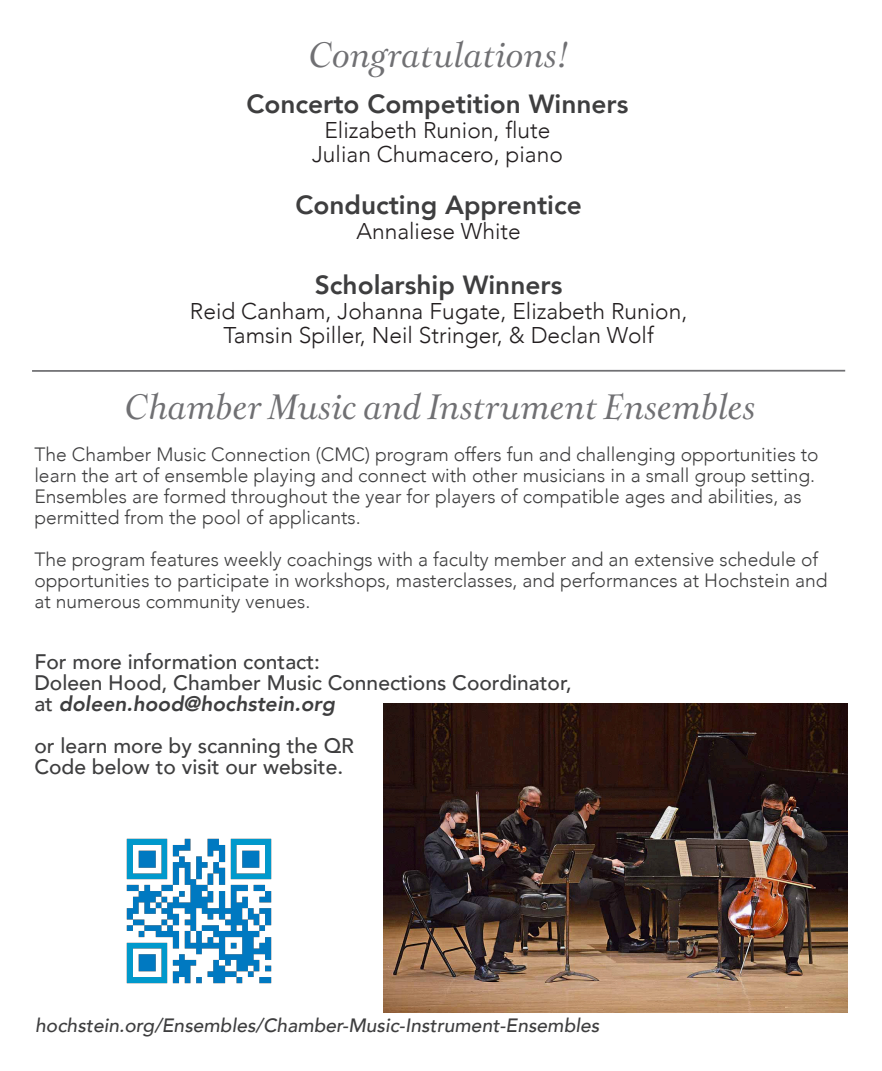
<style>
.page{position:relative;width:882px;height:1071px;background:#fff}
.page>*{position:absolute;margin:0;border:0;box-sizing:border-box;transform-origin:0 0}
.t1{font:35px "Hierophant VF VF Italic";color:#707073}
.t2{font:800 26.25px "Avenir";color:#3e3e3f}
.t3{font:300 22.75px/24.5px "Avenir";color:#231f20;text-align:center}
.t4{font:500 21px/21px "Avenir";color:#3e3e3f}
.t5{font:300 19.25px/21px "Avenir";color:#3e3e3f}
.t6{font:italic 500 19.25px "Avenir";color:#3e3e3f}
.s1{font-weight:800;font-style:italic}
</style>
<div class="page">
<hr style="left:32px;top:370px;width:813px;height:2px;background:#707073">
<img style="left:383px;top:704px;width:464px;height:309px">
<img style="left:126px;top:838px;width:146px;height:146px">
<h1 class="t1" style="left:308px;top:33px;width:263px">Congratulations!</h1>
<h2 class="t2" style="left:246px;top:84px;width:384px">Concerto Competition Winners</h2>
<p class="t3" style="left:312px;top:118px;width:252px">Elizabeth Runion, flute<br>Julian Chumacero, piano</p>
<h2 class="t2" style="left:295px;top:185px;width:288px">Conducting Apprentice</h2>
<p class="t3" style="left:356px;top:219px;width:166px">Annaliese White</p>
<h2 class="t2" style="left:315px;top:265px;width:249px">Scholarship Winners</h2>
<p class="t3" style="left:190px;top:299px;width:499px">Reid Canham, Johanna Fugate, Elizabeth Runion,<br>Tamsin Spiller, Neil Stringer, &amp; Declan Wolf</p>
<h1 class="t1" style="left:124px;top:385px;width:634px">Chamber Music and Instrument Ensembles</h1>
<p class="t5" style="left:34px;top:444px;width:786px">The Chamber Music Connection (CMC) program offers fun and challenging opportunities to learn the art of ensemble playing and connect with other musicians in a small group setting.<br>Ensembles are formed throughout the year for players of compatible ages and abilities, as permitted from the pool of applicants.</p>
<p class="t5" style="left:34px;top:549px;width:795px">The program features weekly coachings with a faculty member and an extensive schedule of opportunities to participate in workshops, masterclasses, and performances at Hochstein and at numerous community venues.</p>
<p class="t4" style="left:34px;top:650px;width:539px">For more information contact:<br>Doleen Hood, Chamber Music Connections Coordinator, at <span class="s1">doleen.hood@hochstein.org</span></p>
<p class="t4" style="left:34px;top:734px;width:321px">or learn more by scanning the QR<br>Code below to visit our website.</p>
<p class="t6" style="left:35px;top:1013px;width:566px">hochstein.org/Ensembles/Chamber-Music-Instrument-Ensembles</p>
</div>
